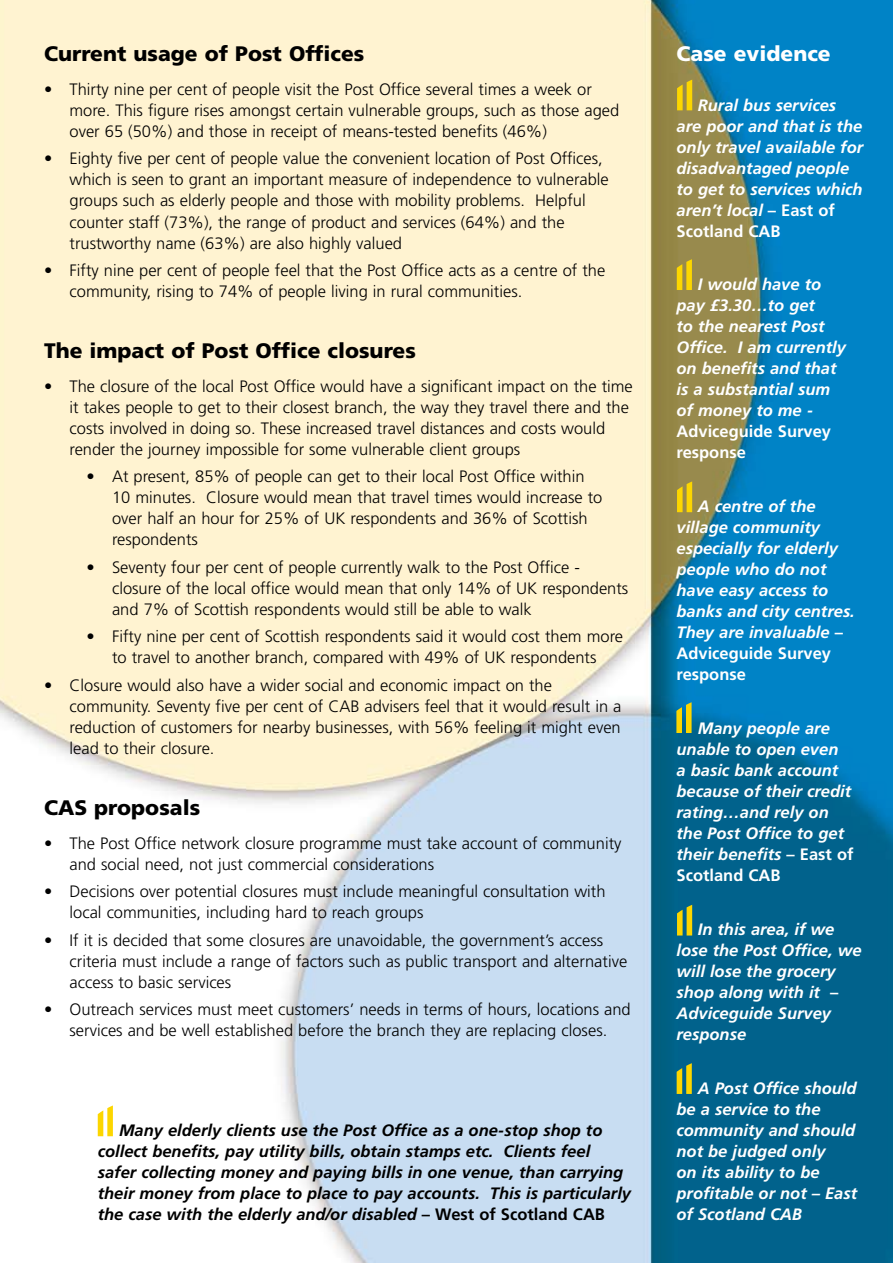
<style>
.page{position:relative;width:893px;height:1263px;background:#fff}
.page>*{position:absolute;margin:0;border:0;box-sizing:border-box;transform-origin:0 0}
.t1{font:900 21px "Frutiger";color:#000}
.t2{font:900 21px "Frutiger";color:#fff}
.t3{font:300 16.5px/21px "Frutiger";color:#000}
.t4{font:italic 700 16.5px/21px "Frutiger";color:#fff}
.t5{font:italic 700 16.5px/21px "Frutiger";color:#000}
.t6{font:700 16.5px/21px "Frutiger";color:#fff}
.s1{font-style:normal}
</style>
<div class="page">
<img style="left:0;top:0;width:893px;height:1263px">
<svg style="left:677px;top:80px;width:15px;height:30px"></svg>
<svg style="left:677px;top:259px;width:15px;height:31px"></svg>
<svg style="left:98px;top:1105px;width:15px;height:31px"></svg>
<svg style="left:677px;top:481px;width:15px;height:31px"></svg>
<svg style="left:676px;top:702px;width:16px;height:31px"></svg>
<svg style="left:677px;top:905px;width:15px;height:30px"></svg>
<svg style="left:677px;top:1063px;width:15px;height:31px"></svg>
<p class="t1" style="left:44px;top:41px;width:322px">Current usage of Post Offices</p>
<p class="t3" style="left:70px;top:79px;width:551px;text-indent:-26px">• Thirty nine per cent of people visit the Post Office several times a week or more. This figure rises amongst certain vulnerable groups, such as those aged over 65 (50%) and those in receipt of means-tested benefits (46%)</p>
<p class="t3" style="left:70px;top:148px;width:541px;text-indent:-26px">• Eighty five per cent of people value the convenient location of Post Offices, which is seen to grant an important measure of independence to vulnerable groups such as elderly people and those with mobility problems. Helpful counter staff (73%), the range of product and services (64%) and the trustworthy name (63%) are also highly valued</p>
<p class="t3" style="left:70px;top:260px;width:537px;text-indent:-26px">• Fifty nine per cent of people feel that the Post Office acts as a centre of the community, rising to 74% of people living in rural communities.</p>
<p class="t1" style="left:44px;top:338px;width:373px">The impact of Post Office closures</p>
<p class="t3" style="left:70px;top:376px;width:565px;text-indent:-26px">• The closure of the local Post Office would have a significant impact on the time it takes people to get to their closest branch, the way they travel there and the costs involved in doing so. These increased travel distances and costs would render the journey impossible for some vulnerable client groups</p>
<p class="t3" style="left:112px;top:466px;width:492px;text-indent:-26px">• At present, 85% of people can get to their local Post Office within 10 minutes. Closure would mean that travel times would increase to over half an hour for 25% of UK respondents and 36% of Scottish respondents</p>
<p class="t3" style="left:112px;top:557px;width:518px;text-indent:-26px">• Seventy four per cent of people currently walk to the Post Office - closure of the local office would mean that only 14% of UK respondents and 7% of Scottish respondents would still be able to walk</p>
<p class="t3" style="left:87px;top:626px;width:538px;text-align:center">• Fifty nine per cent of Scottish respondents said it would cost them more to travel to another branch, compared with 49% of UK respondents</p>
<p class="t3" style="left:70px;top:674px;width:553px;text-indent:-26px">• Closure would also have a wider social and economic impact on the community. Seventy five per cent of CAB advisers feel that it would result in a reduction of customers for nearby businesses, with 56% feeling it might even lead to their closure.</p>
<p class="t1" style="left:44px;top:795px;width:158px">CAS proposals</p>
<p class="t3" style="left:70px;top:832px;width:553px;text-indent:-26px">• The Post Office network closure programme must take account of community and social need, not just commercial considerations</p>
<p class="t3" style="left:70px;top:881px;width:538px;text-indent:-26px">• Decisions over potential closures must include meaningful consultation with local communities, including hard to reach groups</p>
<p class="t3" style="left:70px;top:929px;width:559px;text-indent:-26px">• If it is decided that some closures are unavoidable, the government’s access criteria must include a range of factors such as public transport and alternative access to basic services</p>
<p class="t3" style="left:44px;top:999px;width:588px;text-align:center">• Outreach services must meet customers’ needs in terms of hours, locations and services and be well established before the branch they are replacing closes.</p>
<p class="t5" style="left:98px;top:1119px;width:535px;text-indent:21px">Many elderly clients use the Post Office as a one-stop shop to collect benefits, pay utility bills, obtain stamps etc. Clients feel safer collecting money and paying bills in one venue, than carrying their money from place to place to pay accounts. This is particularly the case with the elderly and/or disabled <span class="s1">– West of Scotland CAB</span></p>
<p class="t2" style="left:676px;top:41px;width:156px">Case evidence</p>
<p class="t4" style="left:676px;top:94px;width:188px;text-indent:21px">Rural bus services are poor and that is the only travel available for disadvantaged people to get to services which aren’t local <span class="s1">– East of<br>Scotland CAB</span></p>
<p class="t4" style="left:676px;top:274px;width:171px;text-indent:21px">I would have to pay £3.30…to get<br>to the nearest Post<br>Office. I am currently on benefits and that is a substantial sum of money to me -</p>
<p class="t6" style="left:676px;top:421px;width:156px">Adviceguide Survey response</p>
<p class="t4" style="left:676px;top:496px;width:180px;text-indent:21px">A centre of the village community especially for elderly people who do not have easy access to banks and city centres.<br>They are invaluable <span class="s1">–<br>Adviceguide Survey response</span></p>
<p class="t4" style="left:676px;top:717px;width:178px;text-indent:21px">Many people are unable to open even<br>a basic bank account because of their credit rating…and rely on the Post Office to get their benefits <span class="s1">– East of<br>Scotland CAB</span></p>
<p class="t4" style="left:676px;top:918px;width:186px;text-indent:21px">In this area, if we lose the Post Office, we will lose the grocery shop along with it <span class="s1">–<br></span>Adviceguide Survey response</p>
<p class="t4" style="left:676px;top:1077px;width:182px;text-indent:21px">A Post Office should be a service to the community and should not be judged only<br>on its ability to be profitable or not – East of Scotland CAB</p>
</div>
